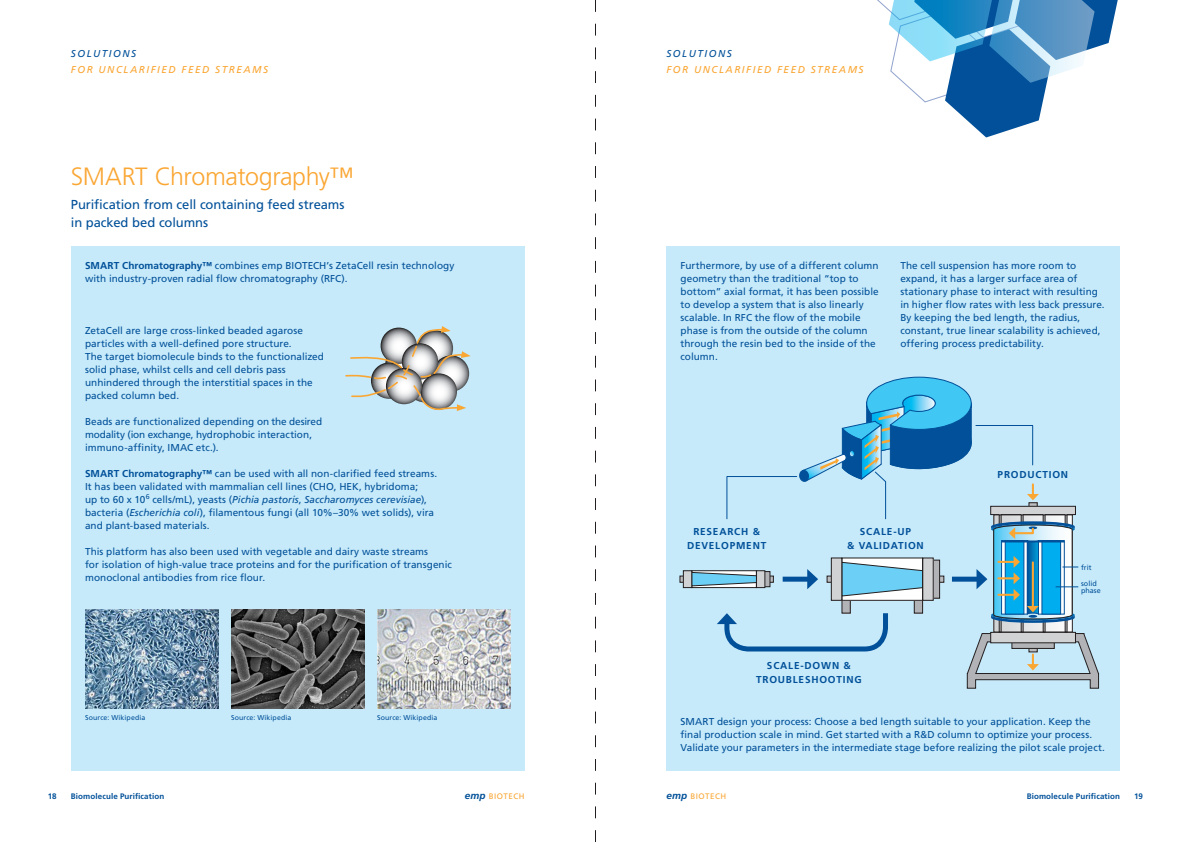
<style>
.page{position:relative;width:1191px;height:842px;background:#fff}
.page>*{position:absolute;margin:0;border:0;box-sizing:border-box;transform-origin:0 0}
.t1{font:300 25px "Frutiger";letter-spacing:-.02em;color:#faa633}
.t2{font:13px/18px "Frutiger";letter-spacing:-.005em;color:#015099}
.t3{font:10px/13px "Frutiger";color:#015099}
.t4{font:700 10px/13.5px "Frutiger";letter-spacing:.08em;color:#015099;text-align:center}
.t5{font:italic 10px "Frutiger";letter-spacing:.15em;color:#faa633}
.t6{font:italic 10px "Frutiger";letter-spacing:.15em;color:#015099}
.t7{font:700 8px "Frutiger";letter-spacing:.015em;color:#015099}
.t8{font:8px "Frutiger";letter-spacing:.065em;color:#faa633}
.t9{font:7.2px/6.5px "Frutiger";color:#015099}
.t10{font:7px "Frutiger";letter-spacing:.015em;color:#015099}
.s1{font-weight:700}
.s2{font-style:italic}
.s3{font-weight:700;font-style:italic;font-size:10px;color:#015099}
</style>
<div class="page">
<div style="left:666px;top:247px;width:454px;height:524px;background:#c6eafa"></div>
<div style="left:71px;top:247px;width:453px;height:524px;background:#c6eafa"></div>
<svg style="left:877px;top:0;width:240px;height:137px"></svg>
<svg style="left:345px;top:326px;width:126px;height:85px"></svg>
<img style="left:85px;top:609px;width:133px;height:100px">
<img style="left:377px;top:609px;width:133px;height:100px">
<img style="left:231px;top:609px;width:133px;height:100px">
<svg style="left:680px;top:576px;width:3px;height:6px"></svg>
<div style="left:683px;top:571px;width:8px;height:17px;background:#d1d2d4"></div>
<div style="left:683px;top:571px;width:9px;height:17px;border:1px solid #231f20"></div>
<svg style="left:691px;top:377px;width:407px;height:311px"></svg>
<hr style="left:1001px;top:540px;width:63px;height:2px;background:#015099">
<svg style="left:595px;top:0;width:1px;height:842px"></svg>
<p class="t6" style="left:71px;top:47px;width:67px">SOLUTIONS</p>
<p class="t6" style="left:666px;top:47px;width:67px">SOLUTIONS</p>
<p class="t5" style="left:71px;top:64px;width:199px">FOR UNCLARIFIED FEED STREAMS</p>
<p class="t5" style="left:666px;top:64px;width:199px">FOR UNCLARIFIED FEED STREAMS</p>
<p class="t1" style="left:71px;top:162px;width:284px">SMART Chromatography™</p>
<p class="t2" style="left:71px;top:195px;width:275px">Purification from cell containing feed streams in packed bed columns</p>
<p class="t3" style="left:85px;top:259px;width:371px"><span class="s1">SMART Chromatography™</span> combines emp BIOTECH’s ZetaCell resin technology with industry-proven radial flow chromatography (RFC).</p>
<p class="t3" style="left:85px;top:324px;width:240px">ZetaCell are large cross-linked beaded agarose particles with a well-defined pore structure.<br>The target biomolecule binds to the functionalized solid phase, whilst cells and cell debris pass unhindered through the interstitial spaces in the packed column bed.</p>
<p class="t3" style="left:85px;top:415px;width:239px">Beads are functionalized depending on the desired modality (ion exchange, hydrophobic interaction, immuno-affinity, IMAC etc.).</p>
<p class="t3" style="left:85px;top:467px;width:353px"><span class="s1">SMART Chromatography™</span> can be used with all non-clarified feed streams.<br>It has been validated with mammalian cell lines (CHO, HEK, hybridoma;<br>up to 60 x 10<sup>6</sup> cells/mL), yeasts (<span class="s2">Pichia pastoris</span>, <span class="s2">Saccharomyces cerevisiae</span>), bacteria (<span class="s2">Escherichia coli</span>), filamentous fungi (all 10%–30% wet solids), vira and plant-based materials.</p>
<p class="t3" style="left:85px;top:545px;width:368px">This platform has also been used with vegetable and dairy waste streams<br>for isolation of high-value trace proteins and for the purification of transgenic monoclonal antibodies from rice flour.</p>
<p class="t10" style="left:85px;top:713px;width:62px">Source: Wikipedia</p>
<p class="t10" style="left:231px;top:713px;width:62px">Source: Wikipedia</p>
<p class="t10" style="left:377px;top:713px;width:62px">Source: Wikipedia</p>
<p class="t3" style="left:680px;top:259px;width:200px">Furthermore, by use of a different column geometry than the traditional “top to bottom” axial format, it has been possible to develop a system that is also linearly scalable. In RFC the flow of the mobile phase is from the outside of the column through the resin bed to the inside of the column.</p>
<p class="t3" style="left:900px;top:259px;width:206px">The cell suspension has more room to expand, it has a larger surface area of stationary phase to interact with resulting in higher flow rates with less back pressure.<br>By keeping the bed length, the radius, constant, true linear scalability is achieved, offering process predictability.</p>
<p class="t4" style="left:687px;top:525px;width:81px">RESEARCH &amp;<br>DEVELOPMENT</p>
<p class="t4" style="left:847px;top:525px;width:78px">SCALE-UP<br>&amp; VALIDATION</p>
<p class="t4" style="left:756px;top:659px;width:107px">SCALE-DOWN &amp;<br>TROUBLESHOOTING</p>
<p class="t4" style="left:997px;top:467px;width:72px">PRODUCTION</p>
<p class="t9" style="left:1081px;top:564px;width:12px">frit</p>
<p class="t9" style="left:1081px;top:581px;width:21px">solid phase</p>
<p class="t3" style="left:680px;top:715px;width:426px">SMART design your process: Choose a bed length suitable to your application. Keep the final production scale in mind. Get started with a R&amp;D column to optimize your process.<br>Validate your parameters in the intermediate stage before realizing the pilot scale project.</p>
<p class="t7" style="left:48px;top:792px;width:10px">18</p>
<p class="t7" style="left:71px;top:792px;width:95px">Biomolecule Purification</p>
<p class="t8" style="left:465px;top:792px;width:61px"><span class="s3">emp</span> BIOTECH</p>
<p class="t8" style="left:666px;top:792px;width:61px"><span class="s3">emp</span> BIOTECH</p>
<p class="t7" style="left:1026px;top:792px;width:95px">Biomolecule Purification</p>
<p class="t7" style="left:1134px;top:792px;width:10px">19</p>
</div>
